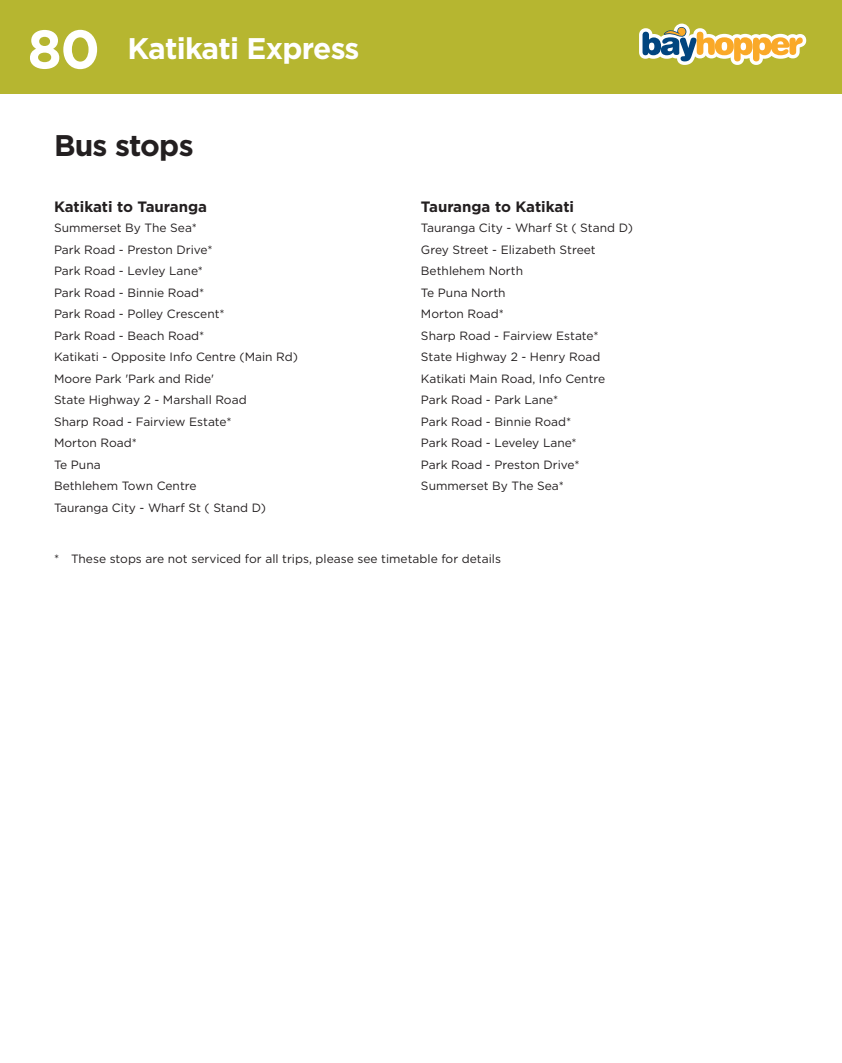
<style>
.page{position:relative;width:842px;height:1063px;background:#fff}
.page>*{position:absolute;margin:0;border:0;box-sizing:border-box;transform-origin:0 0}
.t1{font:700 54.3px "Gotham";color:#fff}
.t2{font:700 29.85px "Gotham";letter-spacing:-.025em;color:#fff}
.t3{font:700 29.85px "Gotham";letter-spacing:-.025em;color:#231f20}
.t4{font:700 15px "Gotham";color:#231f20}
.t5{font:12px "Gotham";color:#231f20}
</style>
<div class="page">
<div style="left:0;top:0;width:842px;height:94px;background:#b6b630"></div>
<svg style="left:639px;top:23px;width:167px;height:42px"></svg>
<p class="t1" style="left:28px;top:13px;width:74px">80</p>
<p class="t2" style="left:128px;top:28px;width:234px">Katikati Express</p>
<p class="t3" style="left:54px;top:126px;width:141px">Bus stops</p>
<p class="t4" style="left:54px;top:196px;width:155px">Katikati to Tauranga</p>
<p class="t5" style="left:54px;top:220px;width:144px">Summerset By The Sea*</p>
<p class="t5" style="left:54px;top:242px;width:160px">Park Road - Preston Drive*</p>
<p class="t5" style="left:54px;top:263px;width:151px">Park Road - Levley Lane*</p>
<p class="t5" style="left:54px;top:285px;width:152px">Park Road - Binnie Road*</p>
<p class="t5" style="left:54px;top:306px;width:172px">Park Road - Polley Crescent*</p>
<p class="t5" style="left:54px;top:328px;width:152px">Park Road - Beach Road*</p>
<p class="t5" style="left:54px;top:349px;width:245px">Katikati - Opposite Info Centre (Main Rd)</p>
<p class="t5" style="left:54px;top:371px;width:162px">Moore Park 'Park and Ride'</p>
<p class="t5" style="left:54px;top:392px;width:194px">State Highway 2 - Marshall Road</p>
<p class="t5" style="left:54px;top:414px;width:179px">Sharp Road - Fairview Estate*</p>
<p class="t5" style="left:54px;top:435px;width:84px">Morton Road*</p>
<p class="t5" style="left:54px;top:457px;width:48px">Te Puna</p>
<p class="t5" style="left:54px;top:478px;width:144px">Bethlehem Town Centre</p>
<p class="t5" style="left:54px;top:500px;width:213px">Tauranga City - Wharf St ( Stand D)</p>
<p class="t4" style="left:421px;top:196px;width:155px">Tauranga to Katikati</p>
<p class="t5" style="left:421px;top:220px;width:213px">Tauranga City - Wharf St ( Stand D)</p>
<p class="t5" style="left:421px;top:242px;width:176px">Grey Street - Elizabeth Street</p>
<p class="t5" style="left:421px;top:263px;width:104px">Bethlehem North</p>
<p class="t5" style="left:421px;top:285px;width:86px">Te Puna North</p>
<p class="t5" style="left:421px;top:306px;width:84px">Morton Road*</p>
<p class="t5" style="left:421px;top:328px;width:179px">Sharp Road - Fairview Estate*</p>
<p class="t5" style="left:421px;top:349px;width:181px">State Highway 2 - Henry Road</p>
<p class="t5" style="left:421px;top:371px;width:186px">Katikati Main Road, Info Centre</p>
<p class="t5" style="left:421px;top:392px;width:139px">Park Road - Park Lane*</p>
<p class="t5" style="left:421px;top:414px;width:152px">Park Road - Binnie Road*</p>
<p class="t5" style="left:421px;top:435px;width:157px">Park Road - Leveley Lane*</p>
<p class="t5" style="left:421px;top:457px;width:160px">Park Road - Preston Drive*</p>
<p class="t5" style="left:421px;top:478px;width:144px">Summerset By The Sea*</p>
<p class="t5" style="left:54px;top:551px;width:448px">* These stops are not serviced for all trips, please see timetable for details</p>
</div>
